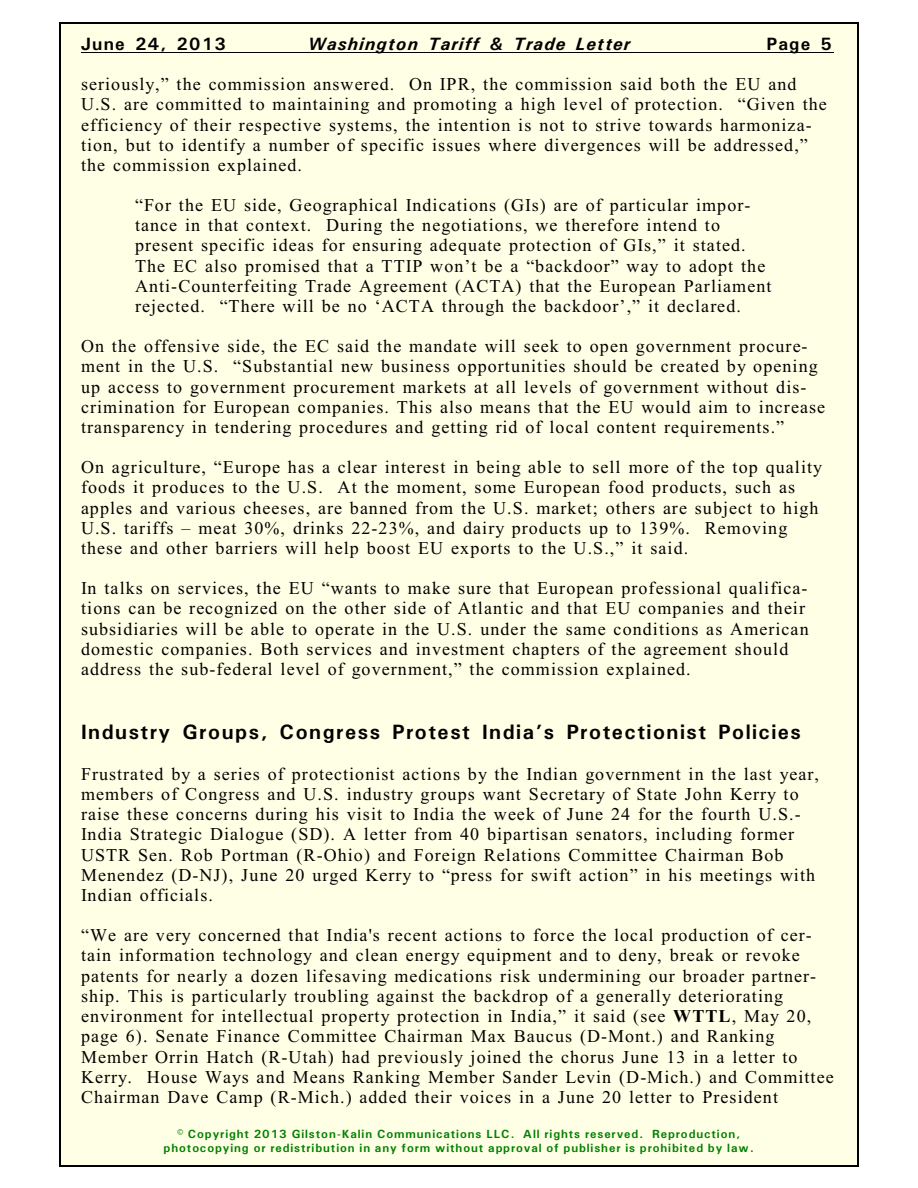
<style>
.page{position:relative;width:918px;height:1188px;background:#fff}
.page>*{position:absolute;margin:0;border:0;box-sizing:border-box;transform-origin:0 0}
.t1{font:700 21px "Univers";letter-spacing:.07em;color:#000}
.t2{font:18px/20.1px "Times New Roman";letter-spacing:.06em;color:#000}
.t3{font:italic 700 18px "Univers";letter-spacing:.065em;color:#000}
.t4{font:700 18px "Univers";letter-spacing:.075em;color:#000}
.t5{font:700 12px/13.6px "Univers";letter-spacing:.075em;color:#008000;text-align:center}
.s1{font-weight:700}
</style>
<div class="page">
<div style="left:59px;top:23px;width:800px;height:1143px;background:#ffffe6"></div>
<hr style="left:59px;top:23px;width:1px;height:1143px;background:#000">
<hr style="left:857px;top:23px;width:2px;height:1143px;background:#000">
<hr style="left:59px;top:23px;width:799px;height:1px;background:#000">
<hr style="left:59px;top:1165px;width:799px;height:1px;background:#000">
<hr style="left:81px;top:52px;width:752px;height:1px;background:#000">
<p class="t4" style="left:81px;top:38px;width:146px">June 24, 2013</p>
<p class="t3" style="left:308px;top:38px;width:324px">Washington Tariff &amp; Trade Letter</p>
<p class="t4" style="left:767px;top:38px;width:67px">Page 5</p>
<p class="t2" style="left:81px;top:76px;width:747px">seriously,” the commission answered. On IPR, the commission said both the EU and U.S. are committed to maintaining and promoting a high level of protection. “Given the efficiency of their respective systems, the intention is not to strive towards harmoniza&shy;tion, but to identify a number of specific issues where divergences will be addressed,” the commission explained.</p>
<p class="t2" style="left:135px;top:197px;width:638px">“For the EU side, Geographical Indications (GIs) are of particular impor&shy;tance in that context. During the negotiations, we therefore intend to present specific ideas for ensuring adequate protection of GIs,” it stated.<br>The EC also promised that a TTIP won’t be a “backdoor” way to adopt the Anti-Counterfeiting Trade Agreement (ACTA) that the European Parliament rejected. “There will be no ‘ACTA through the backdoor’,” it declared.</p>
<p class="t2" style="left:81px;top:338px;width:746px">On the offensive side, the EC said the mandate will seek to open government procure&shy;ment in the U.S. “Substantial new business opportunities should be created by opening up access to government procurement markets at all levels of government without dis&shy;crimination for European companies. This also means that the EU would aim to increase transparency in tendering procedures and getting rid of local content requirements.”</p>
<p class="t2" style="left:81px;top:459px;width:743px">On agriculture, “Europe has a clear interest in being able to sell more of the top quality foods it produces to the U.S. At the moment, some European food products, such as apples and various cheeses, are banned from the U.S. market; others are subject to high U.S. tariffs – meat 30%, drinks 22-23%, and dairy products up to 139%. Removing these and other barriers will help boost EU exports to the U.S.,” it said.</p>
<p class="t2" style="left:81px;top:580px;width:729px">In talks on services, the EU “wants to make sure that European professional qualifica&shy;tions can be recognized on the other side of Atlantic and that EU companies and their subsidiaries will be able to operate in the U.S. under the same conditions as American domestic companies. Both services and investment chapters of the agreement should address the sub-federal level of government,” the commission explained.</p>
<p class="t1" style="left:81px;top:725px;width:722px">Industry Groups, Congress Protest India’s Protectionist Policies</p>
<p class="t2" style="left:81px;top:766px;width:739px">Frustrated by a series of protectionist actions by the Indian government in the last year, members of Congress and U.S. industry groups want Secretary of State John Kerry to raise these concerns during his visit to India the week of June 24 for the fourth U.S.- India Strategic Dialogue (SD). A letter from 40 bipartisan senators, including former USTR Sen. Rob Portman (R-Ohio) and Foreign Relations Committee Chairman Bob Menendez (D-NJ), June 20 urged Kerry to “press for swift action” in his meetings with Indian officials.</p>
<p class="t2" style="left:81px;top:927px;width:754px">“We are very concerned that India's recent actions to force the local production of cer&shy;tain information technology and clean energy equipment and to deny, break or revoke patents for nearly a dozen lifesaving medications risk undermining our broader partner&shy;ship. This is particularly troubling against the backdrop of a generally deteriorating environment for intellectual property protection in India,” it said (see <span class="s1">WTTL</span>, May 20, page 6). Senate Finance Committee Chairman Max Baucus (D-Mont.) and Ranking Member Orrin Hatch (R-Utah) had previously joined the chorus June 13 in a letter to Kerry. House Ways and Means Ranking Member Sander Levin (D-Mich.) and Committee Chairman Dave Camp (R-Mich.) added their voices in a June 20 letter to President</p>
<p class="t5" style="left:164px;top:1128px;width:592px">© Copyright 2013 Gilston-Kalin Communications LLC. All rights reserved. Reproduction, photocopying or redistribution in any form without approval of publisher is prohibited by law.</p>
</div>
